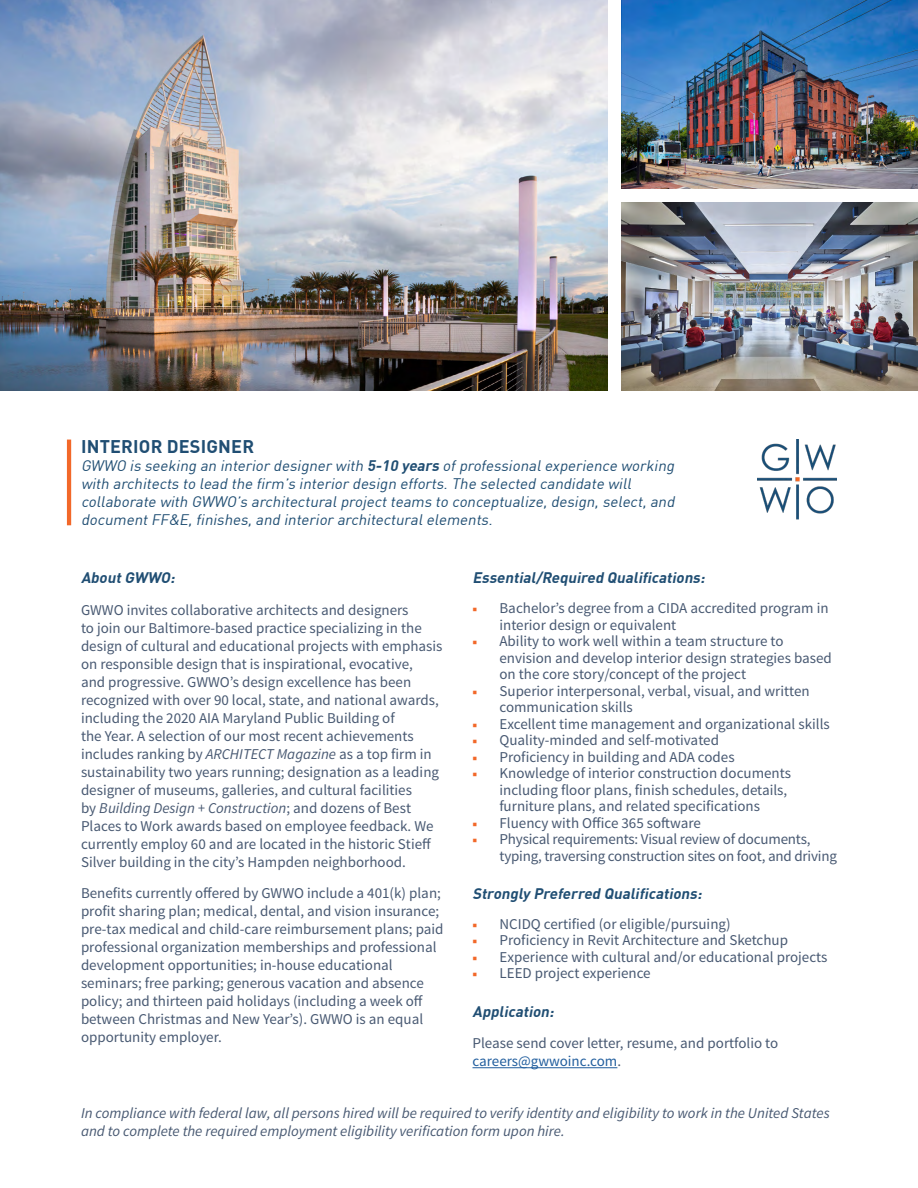
<style>
.page{position:relative;width:918px;height:1188px;background:#fff}
.page>*{position:absolute;margin:0;border:0;box-sizing:border-box;transform-origin:0 0}
.t1{font:700 18px "DINOT";letter-spacing:.01em;color:#204e73}
.t2{font:15px/18px "Source Sans Pro";color:#485972}
.t3{font:italic 15px/18px "DINOT";color:#204e73}
.t4{font:italic 15px/18px "Source Sans Pro";color:#485972}
.t5{font:italic 700 15px "DINOT";color:#204e73}
.s1{font-weight:700}
.s2{font-style:italic}
.s3{font-weight:900;font-size:13.5px;color:#f26829}
.s4{color:#215e9e}
</style>
<div class="page">
<img style="left:0;top:0;width:607px;height:391px">
<img style="left:622px;top:0;width:296px;height:188px">
<img style="left:622px;top:203px;width:296px;height:188px">
<hr style="left:67px;top:440px;width:4px;height:85px;background:#f26829">
<hr style="left:472px;top:1067px;width:145px;height:1px;background:#215e9e">
<img style="left:757px;top:440px;width:80px;height:80px">
<p class="t1" style="left:81px;top:433px;width:175px">INTERIOR DESIGNER</p>
<p class="t3" style="left:81px;top:456px;width:599px">GWWO is seeking an interiordesignerwith <span class="s1">5-10 years</span> ofprofessionalexperience working with architects to lead the firm’s interiordesign efforts.The selected candidate will collaborate with GWWO’s architecturalprojectteams to conceptualize,design,select,and documentFF&amp;E,finishes,and interiorarchitecturalelements.</p>
<p class="t5" style="left:81px;top:566px;width:99px">AboutGWWO:</p>
<p class="t2" style="left:81px;top:601px;width:363px">GWWO invites collaborative architects and designers<br>to join our Baltimore-based practice specializing in the design of cultural and educational projects with emphasis on responsible design that is inspirational, evocative,<br>and progressive. GWWO’s design excellence has been recognized with over 90 local, state, and national awards, including the 2020 AIA Maryland Public Building of<br>the Year. A selection of our most recent achievements includes ranking by <span class="s2">ARCHITECT Magazine</span> as a top firm in sustainability two years running; designation as a leading designer of museums, galleries, and cultural facilities<br>by <span class="s2">Building Design + Construction</span>; and dozens of Best Places to Work awards based on employee feedback. We currently employ 60 and are located in the historic Stieff Silver building in the city’s Hampden neighborhood.</p>
<p class="t2" style="left:81px;top:885px;width:364px">Benefits currently offered by GWWO include a 401(k) plan; profit sharing plan; medical, dental, and vision insurance; pre-tax medical and child-care reimbursement plans; paid professional organization memberships and professional development opportunities; in-house educational seminars; free parking; generous vacation and absence policy; and thirteen paid holidays (including a week off between Christmas and New Year’s). GWWO is an equal opportunity employer.</p>
<p class="t5" style="left:472px;top:566px;width:237px">Essential/Required Qualifications:</p>
<p class="t2" style="left:500px;top:600px;width:331px;line-height:16.5px;text-indent:-27px"><span class="s3">■</span> Bachelor’s degree from a CIDA accredited program in interior design or equivalent</p>
<p class="t2" style="left:500px;top:633px;width:334px;line-height:16.5px;text-indent:-27px"><span class="s3">■</span> Ability to work well within a team structure to envision and develop interior design strategies based on the core story/concept of the project</p>
<p class="t2" style="left:500px;top:683px;width:312px;line-height:16.5px;text-indent:-27px"><span class="s3">■</span> Superior interpersonal, verbal, visual, and written communication skills</p>
<p class="t2" style="left:472px;top:715px;width:359px"><span class="s3">■</span> Excellent time management and organizational skills</p>
<p class="t2" style="left:472px;top:732px;width:248px"><span class="s3">■</span> Quality-minded and self-motivated</p>
<p class="t2" style="left:472px;top:748px;width:264px"><span class="s3">■</span> Proficiency in building and ADA codes</p>
<p class="t2" style="left:500px;top:765px;width:293px;line-height:16.5px;text-indent:-27px"><span class="s3">■</span> Knowledge of interior construction documents including floor plans, finish schedules, details, furniture plans, and related specifications</p>
<p class="t2" style="left:472px;top:814px;width:230px"><span class="s3">■</span> Fluency with Office 365 software</p>
<p class="t2" style="left:500px;top:831px;width:339px;line-height:16.5px;text-indent:-27px"><span class="s3">■</span> Physical requirements: Visual review of documents, typing, traversing construction sites on foot, and driving</p>
<p class="t5" style="left:472px;top:882px;width:234px">Strongly Preferred Qualifications:</p>
<p class="t2" style="left:472px;top:915px;width:260px"><span class="s3">■</span> NCIDQ certified (or eligible/pursuing)</p>
<p class="t2" style="left:472px;top:932px;width:317px"><span class="s3">■</span> Proficiency in Revit Architecture and Sketchup</p>
<p class="t2" style="left:472px;top:948px;width:357px"><span class="s3">■</span> Experience with cultural and/or educational projects</p>
<p class="t2" style="left:472px;top:965px;width:180px"><span class="s3">■</span> LEED project experience</p>
<p class="t5" style="left:472px;top:1000px;width:86px">Application:</p>
<p class="t2" style="left:472px;top:1035px;width:307px">Please send cover letter, resume, and portfolio to <span class="s4">careers@gwwoinc.com</span>.</p>
<p class="t4" style="left:81px;top:1104px;width:750px">In compliance with federal law, all persons hired will be required to verify identity and eligibility to work in the United States and to complete the required employment eligibility verification form upon hire.</p>
</div>
